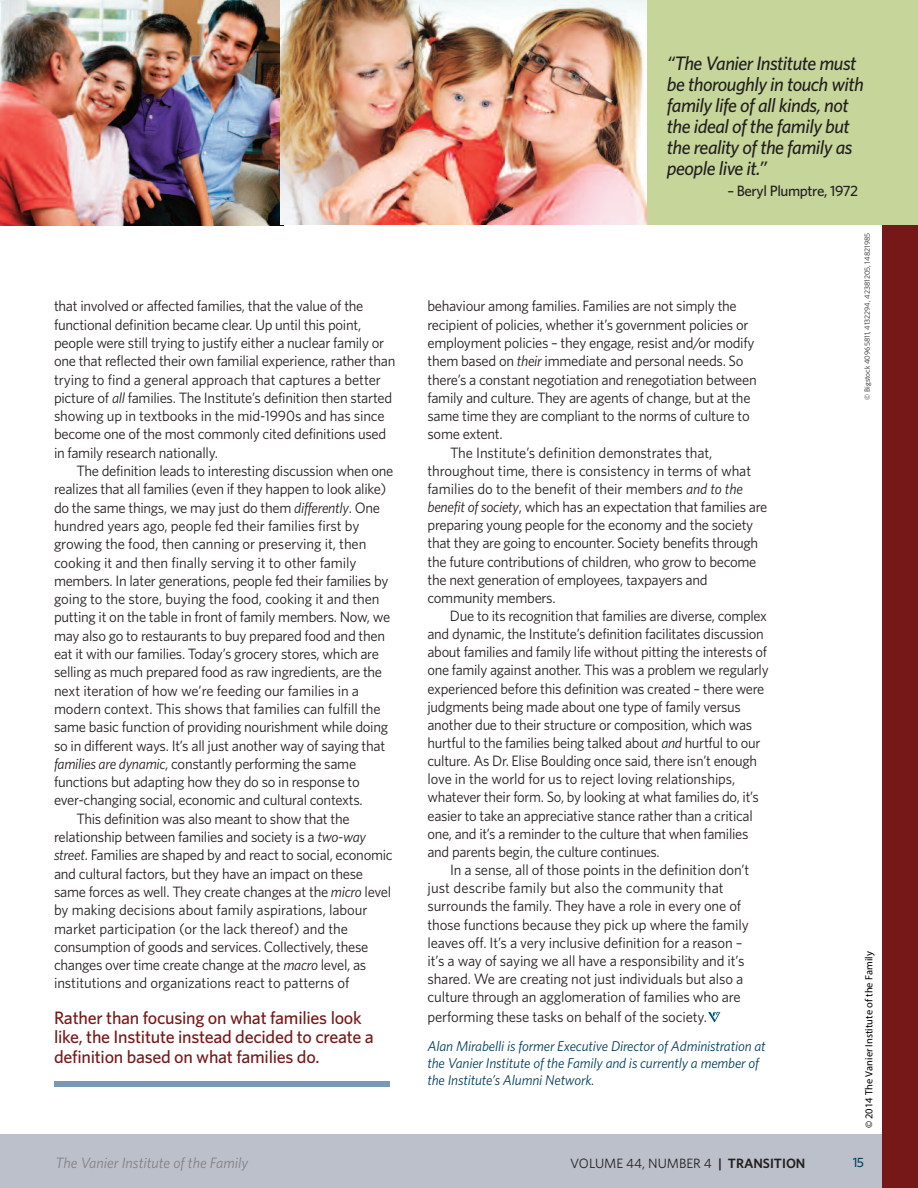
<style>
.page{position:relative;width:918px;height:1188px;background:#fff}
.page>*{position:absolute;margin:0;border:0;box-sizing:border-box;transform-origin:0 0}
.t1{font:italic 500 19.5px/21px "Whitney";letter-spacing:-.025em;color:#231f20}
.t2{font:500 18px/19.5px "Whitney";letter-spacing:-.015em;color:#771818}
.t3{font:15px/18.3px "Whitney";letter-spacing:-.02em;color:#231f20}
.t4{font:15px "Whitney";letter-spacing:.005em;color:#231f20}
.t5{font:italic 15px "Whitney";color:#808285}
.t6{font:500 15px "Whitney";letter-spacing:-.025em;color:#231f20}
.t7{font:italic 14.25px/17.1px "Whitney";letter-spacing:-.01em;color:#003f61}
.t8{font:13.5px "Whitney";color:#231f20}
.t9{font:500 13.5px "Whitney";color:#003f61}
.t10{font:10.5px "Myriad Pro";color:#000}
.t11{font:7.5px "Whitney";color:#231f20}
.s1{font-style:italic}
.s2{font-weight:600}
</style>
<div class="page">
<svg style="left:708px;top:1012px;width:12px;height:10px"></svg>
<div style="left:0;top:1134px;width:901px;height:54px;background:#bcc0ca"></div>
<div style="left:882px;top:225px;width:36px;height:963px;background:#771818"></div>
<div style="left:641px;top:0;width:277px;height:225px;background:#c6d69a"></div>
<img style="left:0;top:0;width:280px;height:225px">
<img style="left:280px;top:0;width:367px;height:225px">
<div style="left:54px;top:1082px;width:336px;height:6px;background:#7a98b3"></div>
<p class="t3" style="left:54px;top:297px;width:343px">that involved or affected families, that the value of the functional definition became clear. Up until this point, people were still trying to justify either a nuclear family or one that reflected their own familial experience, rather than trying to find a general approach that captures a better picture of <span class="s1">all</span> families. The Institute’s definition then started showing up in textbooks in the mid-1990s and has since become one of the most commonly cited definitions used in family research nationally.</p>
<p class="t3" style="left:77px;top:462px;width:318px">The definition leads to interesting discussion when one</p>
<p class="t3" style="left:54px;top:480px;width:334px">realizes that all families (even if they happen to look alike)</p>
<p class="t3" style="left:54px;top:498px;width:327px">do the same things, we may just do them <span class="s1">differently</span>. One</p>
<p class="t3" style="left:54px;top:517px;width:307px">hundred years ago, people fed their families first by</p>
<p class="t3" style="left:54px;top:535px;width:314px">growing the food, then canning or preserving it, then</p>
<p class="t3" style="left:54px;top:553px;width:304px">cooking it and then finally serving it to other family</p>
<p class="t3" style="left:54px;top:572px;width:336px">members. In later generations, people fed their families by</p>
<p class="t3" style="left:54px;top:590px;width:327px">going to the store, buying the food, cooking it and then</p>
<p class="t3" style="left:54px;top:608px;width:338px">putting it on the table in front of family members. Now, we</p>
<p class="t3" style="left:54px;top:626px;width:333px">may also go to restaurants to buy prepared food and then</p>
<p class="t3" style="left:54px;top:645px;width:327px">eat it with our families. Today’s grocery stores, which are</p>
<p class="t3" style="left:54px;top:663px;width:330px">selling as much prepared food as raw ingredients, are the</p>
<p class="t3" style="left:54px;top:681px;width:307px">next iteration of how we’re feeding our families in a</p>
<p class="t3" style="left:54px;top:700px;width:328px">modern context. This shows that families can fulfill the</p>
<p class="t3" style="left:54px;top:718px;width:336px">same basic function of providing nourishment while doing</p>
<p class="t3" style="left:54px;top:736px;width:333px">so in different ways. It’s all just another way of saying that</p>
<p class="t3" style="left:54px;top:755px;width:304px"><span class="s1">families are dynamic</span>, constantly performing the same</p>
<p class="t3" style="left:54px;top:773px;width:307px">functions but adapting how they do so in response to</p>
<p class="t3" style="left:54px;top:791px;width:310px">ever-changing social, economic and cultural contexts.</p>
<p class="t3" style="left:77px;top:809px;width:275px">This definition was also meant to show that the</p>
<p class="t3" style="left:54px;top:828px;width:313px">relationship between families and society is a <span class="s1">two-way</span></p>
<p class="t3" style="left:54px;top:846px;width:340px"><span class="s1">street</span>. Families are shaped by and react to social, economic</p>
<p class="t3" style="left:54px;top:864px;width:311px">and cultural factors, but they have an impact on these</p>
<p class="t3" style="left:54px;top:883px;width:339px">same forces as well. They create changes at the <span class="s1">micro</span> level</p>
<p class="t3" style="left:54px;top:901px;width:315px">by making decisions about family aspirations, labour</p>
<p class="t3" style="left:54px;top:919px;width:296px">market participation (or the lack thereof) and the</p>
<p class="t3" style="left:54px;top:938px;width:316px">consumption of goods and services. Collectively, these</p>
<p class="t3" style="left:54px;top:956px;width:314px">changes over time create change at the <span class="s1">macro</span> level, as</p>
<p class="t3" style="left:54px;top:974px;width:297px">institutions and organizations react to patterns of</p>
<p class="t2" style="left:54px;top:1008px;width:321px">Rather than focusing on what families look like, the Institute instead decided to create a definition based on what families do.</p>
<h1 class="t1" style="left:667px;top:53px;width:199px">“The Vanier Institute must be thoroughly in touch with family life of all kinds, not the ideal of the family but the reality of the family as people live it.”</h1>
<p class="t6" style="left:727px;top:182px;width:132px">– Beryl Plumptre, 1972</p>
<p class="t3" style="left:428px;top:297px;width:311px">behaviour among families. Families are not simply the</p>
<p class="t3" style="left:428px;top:315px;width:322px">recipient of policies, whether it’s government policies or</p>
<p class="t3" style="left:428px;top:334px;width:329px">employment policies – they engage, resist and/or modify</p>
<p class="t3" style="left:428px;top:352px;width:318px">them based on <span class="s1">their</span> immediate and personal needs. So</p>
<p class="t3" style="left:428px;top:370px;width:331px">there’s a constant negotiation and renegotiation between</p>
<p class="t3" style="left:428px;top:389px;width:325px">family and culture. They are agents of change, but at the</p>
<p class="t3" style="left:428px;top:407px;width:324px">same time they are compliant to the norms of culture to</p>
<p class="t3" style="left:428px;top:425px;width:77px">some extent.</p>
<p class="t3" style="left:450px;top:443px;width:264px">The Institute’s definition demonstrates that,</p>
<p class="t3" style="left:428px;top:461px;width:325px">throughout time, there is consistency in terms of what</p>
<p class="t3" style="left:428px;top:480px;width:317px">families do to the benefit of their members <span class="s1">and to the</span></p>
<p class="t3" style="left:428px;top:498px;width:341px"><span class="s1">benefit of society</span>, which has an expectation that families are</p>
<p class="t3" style="left:428px;top:516px;width:327px">preparing young people for the economy and the society</p>
<p class="t3" style="left:428px;top:534px;width:332px">that they are going to encounter. Society benefits through</p>
<p class="t3" style="left:428px;top:552px;width:330px">the future contributions of children, who grow to become</p>
<p class="t3" style="left:428px;top:570px;width:282px">the next generation of employees, taxpayers and</p>
<p class="t3" style="left:428px;top:589px;width:130px">community members.</p>
<p class="t3" style="left:450px;top:607px;width:319px">Due to its recognition that families are diverse, complex</p>
<p class="t3" style="left:428px;top:625px;width:338px">and dynamic, the Institute’s definition facilitates discussion</p>
<p class="t3" style="left:428px;top:643px;width:341px">about families and family life without pitting the interests of</p>
<p class="t3" style="left:428px;top:661px;width:343px">one family against another. This was a problem we regularly</p>
<p class="t3" style="left:428px;top:679px;width:338px">experienced before this definition was created – there were</p>
<p class="t3" style="left:428px;top:697px;width:315px">judgments being made about one type of family versus</p>
<p class="t3" style="left:428px;top:716px;width:326px">another due to their structure or composition, which was</p>
<p class="t3" style="left:428px;top:734px;width:334px">hurtful to the families being talked about <span class="s1">and</span> hurtful to our</p>
<p class="t3" style="left:428px;top:752px;width:331px">culture. As Dr. Elise Boulding once said, there isn’t enough</p>
<p class="t3" style="left:428px;top:770px;width:309px">love in the world for us to reject loving relationships,</p>
<p class="t3" style="left:428px;top:788px;width:333px">whatever their form. So, by looking at what families do, it’s</p>
<p class="t3" style="left:428px;top:806px;width:327px">easier to take an appreciative stance rather than a critical</p>
<p class="t3" style="left:428px;top:824px;width:322px">one, and it’s a reminder to the culture that when families</p>
<p class="t3" style="left:428px;top:843px;width:234px">and parents begin, the culture continues.</p>
<p class="t3" style="left:450px;top:861px;width:301px">In a sense, all of those points in the definition don’t</p>
<p class="t4" style="left:428px;top:879px;width:298px">just describe family but also the community that</p>
<p class="t3" style="left:428px;top:897px;width:315px">surrounds the family. They have a role in every one of</p>
<p class="t3" style="left:428px;top:915px;width:323px">those functions because they pick up where the family</p>
<p class="t3" style="left:428px;top:933px;width:317px">leaves off. It’s a very inclusive definition for a reason –</p>
<p class="t3" style="left:428px;top:952px;width:319px">it’s a way of saying we all have a responsibility and it’s</p>
<p class="t3" style="left:428px;top:970px;width:317px">shared. We are creating not just individuals but also a</p>
<p class="t3" style="left:428px;top:988px;width:315px">culture through an agglomeration of families who are</p>
<p class="t3" style="left:428px;top:1007px;width:281px">performing these tasks on behalf of the society.</p>
<p class="t7" style="left:428px;top:1038px;width:340px">Alan Mirabelli is former Executive Director of Administration at the Vanier Institute of the Family and is currently a member of the Institute’s Alumni Network.</p>
<p class="t11" style="left:863px;top:400px;width:168px;rotate:-90deg">© Bigstock 40965811, 4132294, 42381205, 14821985</p>
<p class="t10" style="left:863px;top:1128px;width:179px;rotate:-90deg">© 2014 The Vanier Institute of the Family</p>
<p class="t5" style="left:56px;top:1155px;width:194px">The Vanier Institute of the Family</p>
<p class="t8" style="left:570px;top:1156px;width:237px">VOLUME 44, NUMBER 4 <span class="s2">| TRANSITION</span></p>
<p class="t9" style="left:853px;top:1155px;width:13px">15</p>
</div>
